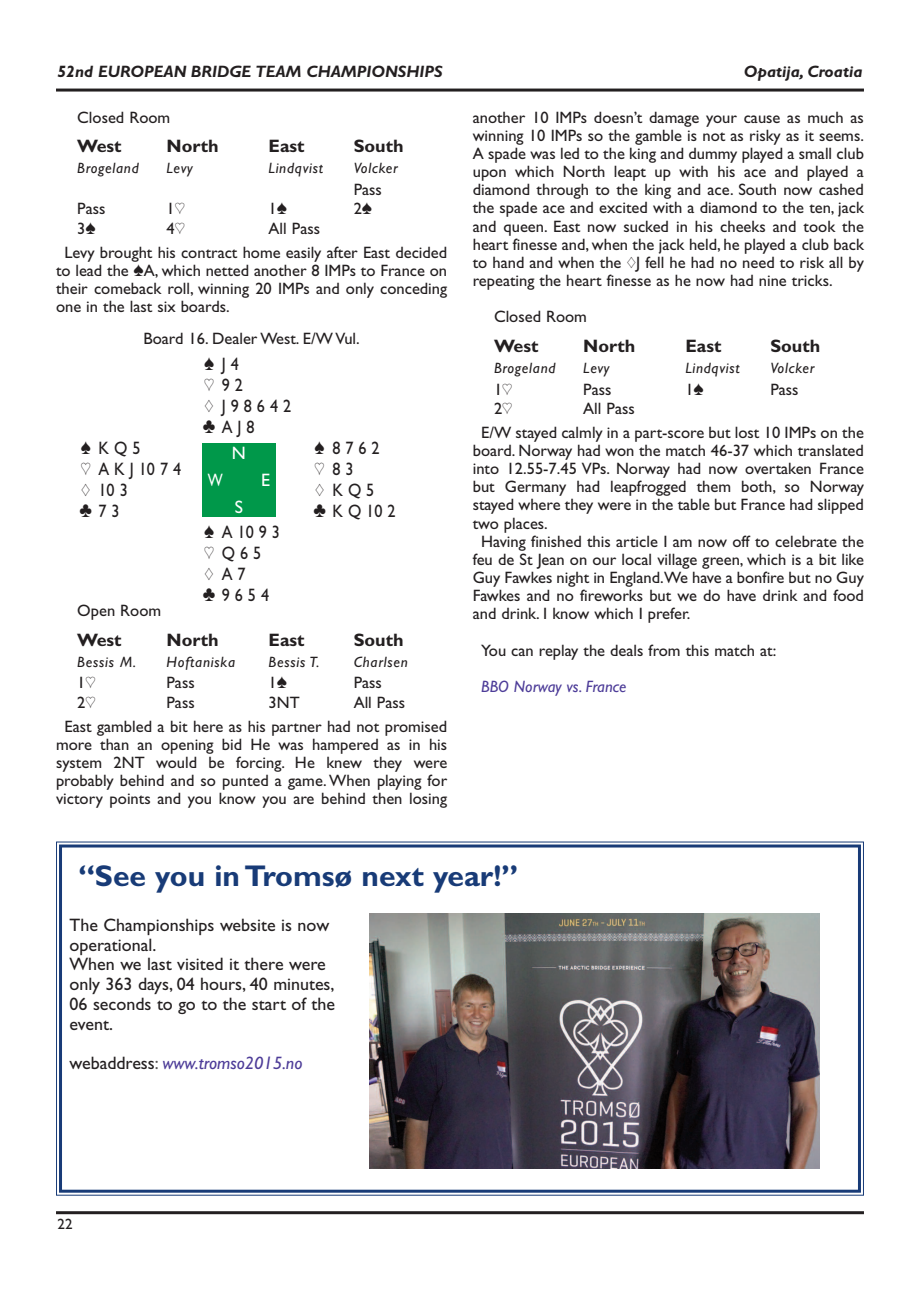
<style>
.page{position:relative;width:920px;height:1290px;background:#fff}
.page>*{position:absolute;margin:0;border:0;box-sizing:border-box;transform-origin:0 0}
.t1{font:700 30px "Gill Sans Bridge";color:#183b77}
.t2{font:18px/19.8px "Gill Sans Bridge";color:#231f20}
.t3{font:700 18px "Gill Sans Bridge";color:#231f20}
.t4{font:18px/21px "Gill Sans Bridge";letter-spacing:.305em;color:#231f20;scale:.9 1}
.t5{font:18px "Gill Sans Bridge";color:#231f20;scale:.9 1}
.t6{font:italic 18px "Gill Sans Bridge";color:#4d3c98}
.t7{font:18px "Gill Sans Bridge";color:#fff}
.t8{font:18px "Gill Sans Bridge";color:#fff;scale:.8 1}
.t9{font:16.5px/18.1px "Gill Sans Bridge";color:#231f20}
.t10{font:italic 700 16.5px "Gill Sans Bridge";color:#231f20}
.t11{font:italic 16.5px "Gill Sans Bridge";color:#4d3c98}
.t12{font:italic 15px "Gill Sans Bridge";letter-spacing:.05em;color:#231f20}
.t13{font:15px "Gill Sans Bridge";color:#231f20}
.s1{font-style:normal;color:#231f20}
.s2{font-style:normal;color:#545352}
</style>
<div class="page">
<hr style="left:56px;top:1211px;width:808px;height:3px;background:#231f20">
<hr style="left:56px;top:89px;width:808px;height:3px;background:#231f20">
<div style="left:202px;top:443px;width:74px;height:74px;background:#00984a"></div>
<div style="left:59px;top:844px;width:802px;height:349px;border:3px solid #183b77"></div>
<img style="left:370px;top:914px;width:450px;height:254px">
<p class="t10" style="left:58px;top:62px;width:387px">52nd EUROPEAN BRIDGE TEAM CHAMPIONSHIPS</p>
<p class="t10" style="left:744px;top:62px;width:120px">Opatija, Croatia</p>
<p class="t9" style="left:77px;top:108px;width:95px">Closed Room</p>
<p class="t3" style="left:77px;top:135px;width:46px">West</p>
<p class="t3" style="left:167px;top:135px;width:54px">North</p>
<p class="t3" style="left:269px;top:135px;width:37px">East</p>
<p class="t3" style="left:354px;top:135px;width:51px">South</p>
<p class="t12" style="left:77px;top:159px;width:63px">Brogeland</p>
<p class="t12" style="left:167px;top:159px;width:28px">Levy</p>
<p class="t12" style="left:269px;top:159px;width:56px">Lindqvist</p>
<p class="t12" style="left:354px;top:159px;width:46px">Volcker</p>
<p class="t9" style="left:354px;top:180px;width:30px">Pass</p>
<p class="t9" style="left:77px;top:200px;width:30px">Pass</p>
<p class="t9" style="left:167px;top:200px;width:20px">1]</p>
<p class="t9" style="left:269px;top:200px;width:20px">1[</p>
<p class="t9" style="left:354px;top:200px;width:20px">2[</p>
<p class="t9" style="left:77px;top:219px;width:20px">3[</p>
<p class="t9" style="left:167px;top:219px;width:20px">4]</p>
<p class="t9" style="left:473px;top:108px;width:393px;text-align:justify">another 10 IMPs doesn’t damage your cause as much as winning 10 IMPs so the gamble is not as risky as it seems.<br>A spade was led to the king and dummy played a small club upon which North leapt up with his ace and played a diamond through to the king and ace. South now cashed the spade ace and excited with a diamond to the ten, jack and queen. East now sucked in his cheeks and took the heart finesse and, when the jack held, he played a club back to hand and when the {J fell he had no need to risk all by repeating the heart finesse as he now had nine tricks.</p>
<p class="t9" style="left:494px;top:308px;width:95px">Closed Room</p>
<p class="t3" style="left:494px;top:335px;width:46px">West</p>
<p class="t3" style="left:583px;top:335px;width:54px">North</p>
<p class="t3" style="left:685px;top:335px;width:37px">East</p>
<p class="t3" style="left:770px;top:335px;width:51px">South</p>
<p class="t12" style="left:494px;top:359px;width:63px">Brogeland</p>
<p class="t12" style="left:583px;top:359px;width:28px">Levy</p>
<p class="t12" style="left:685px;top:359px;width:56px">Lindqvist</p>
<p class="t12" style="left:770px;top:359px;width:46px">Volcker</p>
<p class="t9" style="left:494px;top:380px;width:20px">1]</p>
<p class="t9" style="left:583px;top:380px;width:30px">Pass</p>
<p class="t9" style="left:685px;top:380px;width:20px">1[</p>
<p class="t9" style="left:770px;top:380px;width:30px">Pass</p>
<p class="t9" style="left:494px;top:399px;width:20px">2]</p>
<p class="t9" style="left:65px;top:216px;width:384px;line-height:23.7px;text-indent:204px">All Pass<br>Levy brought his contract home easily after East decided</p>
<p class="t9" style="left:56px;top:261px;width:393px;text-align:justify">to lead the [A, which netted another 8 IMPs to France on their comeback roll, winning 20 IMPs and only conceding one in the last six boards.</p>
<p class="t9" style="left:143px;top:330px;width:218px">Board 16. Dealer West. E/W Vul.</p>
<p class="t4" style="left:203px;top:353px;width:100px">[J4<br>]92<br>{ J98642 }AJ8</p>
<p class="t5" style="left:81px;top:437px;width:68px">[ KQ5</p>
<p class="t5" style="left:315px;top:437px;width:74px">[ 8762</p>
<p class="t4" style="left:81px;top:458px;width:113px">] AKJ1074</p>
<p class="t5" style="left:315px;top:458px;width:45px">]83</p>
<p class="t5" style="left:81px;top:479px;width:53px">{ 103</p>
<p class="t5" style="left:315px;top:479px;width:67px">{ KQ5</p>
<p class="t5" style="left:80px;top:500px;width:46px">}73</p>
<p class="t5" style="left:313px;top:500px;width:93px">}KQ102</p>
<p class="t4" style="left:203px;top:521px;width:87px">[ A1093 ] Q65 {A7 }9654</p>
<p class="t9" style="left:77px;top:601px;width:85px">Open Room</p>
<p class="t3" style="left:77px;top:629px;width:46px">West</p>
<p class="t3" style="left:167px;top:629px;width:54px">North</p>
<p class="t3" style="left:269px;top:629px;width:37px">East</p>
<p class="t3" style="left:354px;top:629px;width:51px">South</p>
<p class="t12" style="left:77px;top:653px;width:60px">Bessis M.</p>
<p class="t12" style="left:167px;top:653px;width:70px">Hoftaniska</p>
<p class="t12" style="left:269px;top:653px;width:52px">Bessis T.</p>
<p class="t12" style="left:354px;top:653px;width:56px">Charlsen</p>
<p class="t9" style="left:77px;top:673px;width:20px">1]</p>
<p class="t9" style="left:167px;top:673px;width:30px">Pass</p>
<p class="t9" style="left:269px;top:673px;width:20px">1[</p>
<p class="t9" style="left:354px;top:673px;width:30px">Pass</p>
<p class="t9" style="left:77px;top:693px;width:20px">2]</p>
<p class="t9" style="left:167px;top:693px;width:30px">Pass</p>
<p class="t9" style="left:269px;top:693px;width:33px">3NT</p>
<p class="t9" style="left:481px;top:396px;width:384px;line-height:23.7px;text-indent:102px">All Pass<br>E/W stayed calmly in a part-score but lost 10 IMPs on the</p>
<p class="t9" style="left:473px;top:441px;width:393px">board. Norway had won the match 46-37 which translated</p>
<p class="t9" style="left:473px;top:459px;width:393px">into 12.55-7.45 VPs. Norway had now overtaken France</p>
<p class="t9" style="left:473px;top:477px;width:393px">but Germany had leapfrogged them both, so Norway</p>
<p class="t9" style="left:473px;top:496px;width:393px">stayed where they were in the table but France had slipped</p>
<p class="t9" style="left:473px;top:514px;width:77px">two places.</p>
<p class="t9" style="left:481px;top:532px;width:384px">Having finished this article I am now off to celebrate the</p>
<p class="t9" style="left:473px;top:550px;width:393px">feu de St Jean on our local village green, which is a bit like</p>
<p class="t9" style="left:473px;top:568px;width:393px">Guy Fawkes night in England.We have a bonfire but no Guy</p>
<p class="t9" style="left:473px;top:586px;width:393px">Fawkes and no fireworks but we do have drink and food</p>
<p class="t9" style="left:473px;top:604px;width:219px">and drink. I know which I prefer.</p>
<p class="t9" style="left:481px;top:641px;width:297px">You can replay the deals from this match at:</p>
<p class="t11" style="left:481px;top:676px;width:147px">BBO Norway vs. France</p>
<p class="t7" style="left:232px;top:442px;width:16px">N</p>
<p class="t8" style="left:208px;top:469px;width:20px">W</p>
<p class="t7" style="left:261px;top:469px;width:10px">E</p>
<p class="t7" style="left:235px;top:496px;width:10px">S</p>
<p class="t9" style="left:65px;top:690px;width:384px;line-height:23.7px;text-indent:289px">All Pass<br>East gambled a bit here as his partner had not promised</p>
<p class="t9" style="left:56px;top:735px;width:393px;text-align:justify">more than an opening bid He was hampered as in his system 2NT would be forcing. He knew they were probably behind and so punted a game.When playing for victory points and you know you are behind then losing</p>
<h1 class="t1" style="left:78px;top:858px;width:442px">“See you in Tromsø next year!”</h1>
<p class="t2" style="left:70px;top:915px;width:267px">The Championships website is now operational.<br>When we last visited it there were only 363 days, 04 hours, 40 minutes,<br>06 seconds to go to the start of the event.</p>
<p class="t6" style="left:70px;top:1053px;width:234px"><span class="s1">webaddress</span><span class="s2">:</span> www.tromso2015.no</p>
<p class="t13" style="left:58px;top:1215px;width:16px">22</p>
</div>
